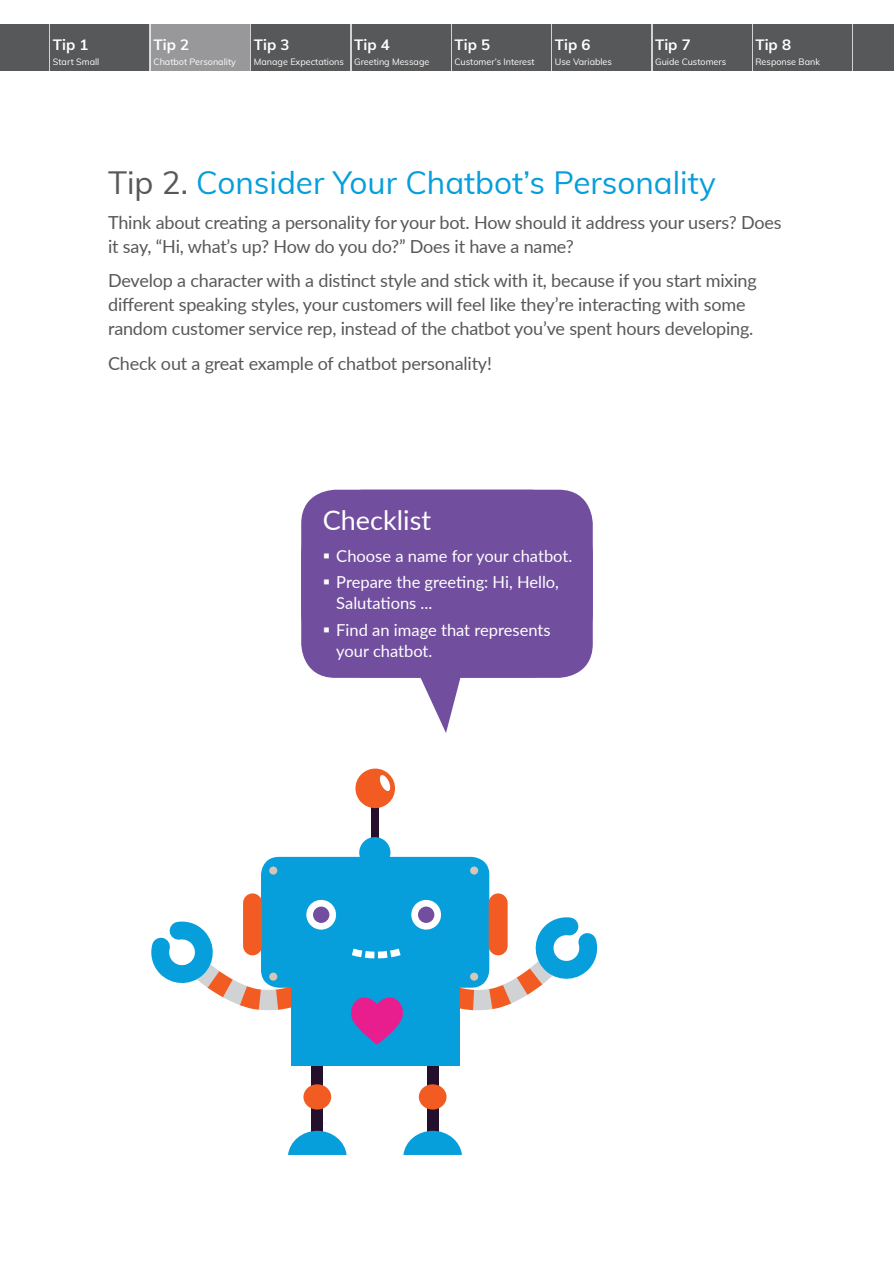
<style>
.page{position:relative;width:894px;height:1263px;background:#fff}
.page>*{position:absolute;margin:0;border:0;box-sizing:border-box;transform-origin:0 0}
.Subhead{font:31.5px "Muli";color:#069edb}
.Checklist_head{font:27px "Lato";color:#fff}
.Body{font:18px/24px "Lato";letter-spacing:-.01em;color:#57585a}
.t1{font:16.5px/21px "Lato";color:#fff}
.t2{font:700 15px "Muli";color:#fff}
.t3{font:9px "Muli";color:#fff}
.s1{color:#57585a}
</style>
<div class="page">
<div style="left:0;top:24px;width:48px;height:46px;background:#57585a"></div>
<div style="left:51px;top:24px;width:98px;height:46px;background:#57585a"></div>
<div style="left:251px;top:24px;width:99px;height:46px;background:#57585a"></div>
<div style="left:352px;top:24px;width:98px;height:46px;background:#57585a"></div>
<div style="left:452px;top:24px;width:98px;height:46px;background:#57585a"></div>
<div style="left:552px;top:24px;width:98px;height:46px;background:#57585a"></div>
<div style="left:652px;top:24px;width:99px;height:46px;background:#57585a"></div>
<div style="left:752px;top:24px;width:99px;height:46px;background:#57585a"></div>
<div style="left:853px;top:24px;width:40px;height:46px;background:#57585a"></div>
<svg style="left:301px;top:490px;width:291px;height:243px"></svg>
<div style="left:301px;top:490px;width:291px;height:188px;background:#724e9f;border-radius:34px"></div>
<svg style="left:459px;top:916px;width:139px;height:94px"></svg>
<svg style="left:151px;top:921px;width:139px;height:89px"></svg>
<div style="left:311px;top:1051px;width:12px;height:92px;background:#24102c"></div>
<div style="left:303px;top:1084px;width:28px;height:25px;background:#f25b21;border-radius:50%"></div>
<svg style="left:288px;top:1130px;width:58px;height:25px"></svg>
<div style="left:426px;top:1051px;width:12px;height:92px;background:#24102c"></div>
<div style="left:418px;top:1084px;width:28px;height:25px;background:#f25b21;border-radius:50%"></div>
<svg style="left:403px;top:1130px;width:59px;height:25px"></svg>
<div style="left:371px;top:798px;width:7px;height:52px;background:#24102c"></div>
<div style="left:359px;top:837px;width:31px;height:31px;background:#069edb;border-radius:50%"></div>
<div style="left:355px;top:768px;width:40px;height:40px;background:#f25b21;border-radius:50%"></div>
<svg style="left:379px;top:774px;width:11px;height:17px"></svg>
<div style="left:261px;top:857px;width:228px;height:130px;background:#069edb;border-radius:18px"></div>
<div style="left:411px;top:900px;width:30px;height:29px;background:#fff;border-radius:50%"></div>
<div style="left:418px;top:906px;width:16px;height:17px;background:#724e9f;border-radius:50%"></div>
<div style="left:306px;top:900px;width:30px;height:29px;background:#fff;border-radius:50%"></div>
<div style="left:313px;top:906px;width:16px;height:17px;background:#724e9f;border-radius:50%"></div>
<div style="left:290px;top:976px;width:169px;height:89px;background:#069edb"></div>
<div style="left:488px;top:893px;width:19px;height:62px;background:#f25b21;border-radius:9px"></div>
<div style="left:243px;top:893px;width:19px;height:62px;background:#f25b21;border-radius:9px"></div>
<div style="left:470px;top:866px;width:8px;height:8px;background:#d5c6b7;border-radius:50%"></div>
<div style="left:269px;top:866px;width:8px;height:8px;background:#d5c6b7;border-radius:50%"></div>
<div style="left:470px;top:972px;width:8px;height:8px;background:#d5c6b7;border-radius:50%"></div>
<div style="left:269px;top:972px;width:8px;height:8px;background:#d5c6b7;border-radius:50%"></div>
<svg style="left:351px;top:997px;width:52px;height:47px"></svg>
<svg style="left:351px;top:948px;width:49px;height:10px"></svg>
<div style="left:150px;top:24px;width:99px;height:48px;background:#98989a"></div>
<p class="t2" style="left:53px;top:34px;width:37px">Tip 1</p>
<p class="t3" style="left:53px;top:55px;width:48px">Start Small</p>
<p class="t2" style="left:153px;top:34px;width:37px">Tip 2</p>
<p class="t3" style="left:153px;top:55px;width:84px">Chatbot Personality</p>
<p class="t2" style="left:254px;top:34px;width:37px">Tip 3</p>
<p class="t3" style="left:254px;top:55px;width:91px">Manage Expectations</p>
<p class="t2" style="left:354px;top:34px;width:37px">Tip 4</p>
<p class="t3" style="left:354px;top:55px;width:77px">Greeting Message</p>
<p class="t2" style="left:454px;top:34px;width:37px">Tip 5</p>
<p class="t3" style="left:454px;top:55px;width:82px">Customer’s Interest</p>
<p class="t2" style="left:554px;top:34px;width:37px">Tip 6</p>
<p class="t3" style="left:554px;top:55px;width:59px">Use Variables</p>
<p class="t2" style="left:654px;top:34px;width:37px">Tip 7</p>
<p class="t3" style="left:654px;top:55px;width:73px">Guide Customers</p>
<p class="t2" style="left:755px;top:34px;width:37px">Tip 8</p>
<p class="t3" style="left:755px;top:55px;width:66px">Response Bank</p>
<p class="Subhead" style="left:108px;top:159px;width:609px"><span class="s1">Tip 2.</span> Consider Your Chatbot’s Personality</p>
<p class="Body" style="left:108px;top:209px;width:674px">Think about creating a personality for your bot. How should it address your users? Does it say, “Hi, what’s up? How do you do?” Does it have a name?</p>
<p class="Body" style="left:108px;top:268px;width:650px">Develop a character with a distinct style and stick with it, because if you start mixing different speaking styles, your customers will feel like they’re interacting with some random customer service rep, instead of the chatbot you’ve spent hours developing.</p>
<p class="Body" style="left:108px;top:351px;width:385px">Check out a great example of chatbot personality!</p>
<p class="Checklist_head" style="left:322px;top:501px;width:110px">Checklist</p>
<p class="t1" style="left:336px;top:544px;width:237px">Choose a name for your chatbot.</p>
<p class="t1" style="left:336px;top:571px;width:224px">Prepare the greeting: Hi, Hello,<br>Salutations ...</p>
<p class="t1" style="left:336px;top:618px;width:216px">Find an image that represents your chatbot.</p>
</div>
